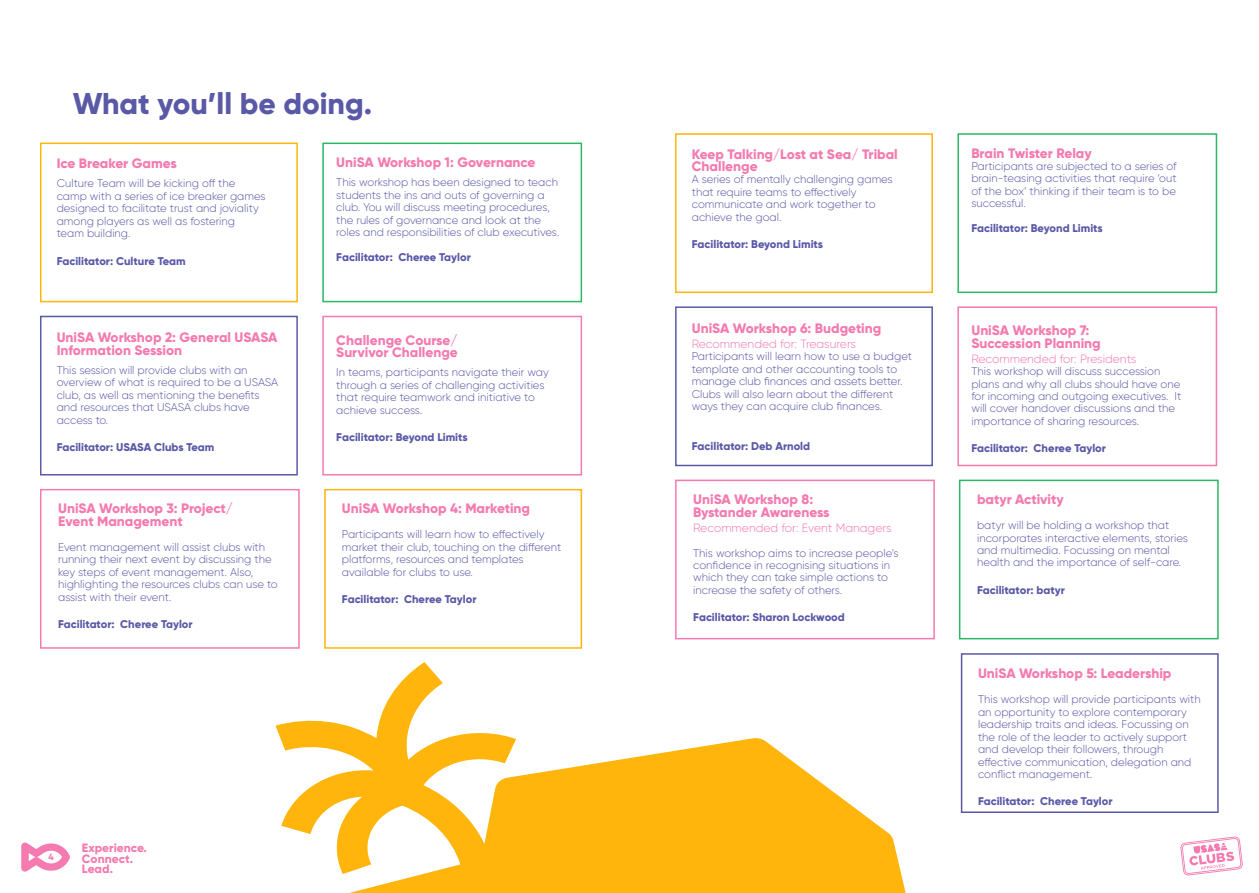
<style>
.page{position:relative;width:1259px;height:893px;background:#fff}
.page>*{position:absolute;margin:0;border:0;box-sizing:border-box;transform-origin:0 0}
.t1{font:800 30px "Gilroy";color:#5a59a8}
.t2{font:800 13.65px/12.5px "Gilroy";color:#f47ab0}
.t3{font:300 12px "Gilroy";color:#f47ab0}
.t4{font:800 12px/10.6px "Gilroy";color:#f47ab0}
.t5{font:300 11.25px/12.5px "Gilroy";color:#5a59a8}
.t6{font:800 11.25px "Gilroy";color:#5a59a8}
.t7{font:800 9px "Gilroy";color:#f47ab0}
</style>
<div class="page">
<svg style="left:21px;top:842px;width:49px;height:30px"></svg>
<svg style="left:1180px;top:836px;width:62px;height:39px"></svg>
<div style="left:40px;top:143px;width:258px;height:159px;border:2px solid #ffb50c"></div>
<div style="left:322px;top:143px;width:260px;height:159px;border:2px solid #2ab865"></div>
<div style="left:959px;top:480px;width:259px;height:159px;border:2px solid #2ab865"></div>
<div style="left:40px;top:316px;width:258px;height:159px;border:2px solid #5a59a8"></div>
<div style="left:961px;top:653px;width:257px;height:160px;border:2px solid #5a59a8"></div>
<div style="left:322px;top:316px;width:260px;height:159px;border:2px solid #f47ab0"></div>
<div style="left:40px;top:489px;width:260px;height:160px;border:2px solid #f47ab0"></div>
<div style="left:324px;top:489px;width:258px;height:160px;border:2px solid #ffb50c"></div>
<div style="left:675px;top:133px;width:258px;height:160px;border:2px solid #ffb50c"></div>
<div style="left:957px;top:133px;width:260px;height:160px;border:2px solid #2ab865"></div>
<div style="left:675px;top:306px;width:258px;height:160px;border:2px solid #5a59a8"></div>
<div style="left:957px;top:306px;width:260px;height:160px;border:2px solid #f47ab0"></div>
<div style="left:675px;top:480px;width:260px;height:159px;border:2px solid #f47ab0"></div>
<svg style="left:275px;top:662px;width:850px;height:231px"></svg>
<h1 class="t1" style="left:73px;top:85px;width:301px">What you’ll be doing.</h1>
<p class="t2" style="left:57px;top:157px;width:122px">Ice Breaker Games</p>
<p class="t5" style="left:57px;top:177px;width:210px">Culture Team will be kicking off the camp with a series of ice breaker games designed to facilitate trust and joviality among players as well as fostering<br>team building.</p>
<p class="t6" style="left:57px;top:254px;width:130px">Facilitator: Culture Team</p>
<p class="t2" style="left:336px;top:156px;width:201px">UniSA Workshop 1: Governance</p>
<p class="t5" style="left:336px;top:176px;width:224px">This workshop has been designed to teach students the ins and outs of governing a club. You will discuss meeting procedures, the rules of governance and look at the roles and responsibilities of club executives.</p>
<p class="t6" style="left:336px;top:250px;width:136px">Facilitator: Cheree Taylor</p>
<p class="t2" style="left:57px;top:331px;width:222px">UniSA Workshop 2: General USASA<br>Information Session</p>
<p class="t5" style="left:57px;top:364px;width:223px">This session will provide clubs with an overview of what is required to be a USASA club, as well as mentioning the benefits and resources that USASA clubs have access to.</p>
<p class="t6" style="left:57px;top:440px;width:159px">Facilitator: USASA Clubs Team</p>
<p class="t2" style="left:58px;top:502px;width:176px">UniSA Workshop 3: Project/<br>Event Management</p>
<p class="t5" style="left:58px;top:540px;width:221px">Event management will assist clubs with running their next event by discussing the key steps of event management. Also, highlighting the resources clubs can use to assist with their event.</p>
<p class="t6" style="left:58px;top:617px;width:136px">Facilitator: Cheree Taylor</p>
<p class="t2" style="left:336px;top:333px;width:123px">Challenge Course/<br>Survivor Challenge</p>
<p class="t5" style="left:336px;top:366px;width:214px">In teams, participants navigate their way through a series of challenging activities that require teamwork and initiative to achieve success.</p>
<p class="t6" style="left:336px;top:430px;width:133px">Facilitator: Beyond Limits</p>
<p class="t2" style="left:342px;top:502px;width:190px">UniSA Workshop 4: Marketing</p>
<p class="t5" style="left:342px;top:528px;width:221px">Participants will learn how to effectively market their club, touching on the different platforms, resources and templates available for clubs to use.</p>
<p class="t6" style="left:342px;top:592px;width:136px">Facilitator: Cheree Taylor</p>
<p class="t7" style="left:49px;top:851px;width:7px">4</p>
<p class="t4" style="left:82px;top:843px;width:67px">Experience.<br>Connect.<br>Lead.</p>
<p class="t2" style="left:692px;top:147px;width:207px">Keep Talking/Lost at Sea/ Tribal<br>Challenge</p>
<p class="t5" style="left:692px;top:173px;width:202px">A series of mentally challenging games that require teams to effectively communicate and work together to achieve the goal.</p>
<p class="t6" style="left:692px;top:237px;width:133px">Facilitator: Beyond Limits</p>
<p class="t2" style="left:692px;top:322px;width:191px">UniSA Workshop 6: Budgeting</p>
<p class="t3" style="left:692px;top:336px;width:166px">Recommended for: Treasurers</p>
<p class="t5" style="left:692px;top:350px;width:222px">Participants will learn how to use a budget template and other accounting tools to manage club finances and assets better.<br>Clubs will also learn about the different ways they can acquire club finances.</p>
<p class="t6" style="left:692px;top:439px;width:120px">Facilitator: Deb Arnold</p>
<p class="t2" style="left:693px;top:493px;width:138px">UniSA Workshop 8:<br>Bystander Awareness</p>
<p class="t3" style="left:693px;top:520px;width:200px">Recommended for: Event Managers</p>
<p class="t5" style="left:693px;top:546px;width:207px">This workshop aims to increase people’s confidence in recognising situations in which they can take simple actions to increase the safety of others.</p>
<p class="t6" style="left:693px;top:610px;width:153px">Facilitator: Sharon Lockwood</p>
<p class="t2" style="left:971px;top:147px;width:122px">Brain Twister Relay</p>
<p class="t5" style="left:971px;top:160px;width:207px;text-align:justify">Participants are subjected to a series of brain-teasing activities that require ‘out of the box’ thinking if their team is to be successful.</p>
<p class="t6" style="left:971px;top:221px;width:133px">Facilitator: Beyond Limits</p>
<p class="t2" style="left:971px;top:324px;width:131px">UniSA Workshop 7:<br>Succession Planning</p>
<p class="t3" style="left:971px;top:351px;width:166px">Recommended for: Presidents</p>
<p class="t5" style="left:971px;top:365px;width:211px">This workshop will discuss succession plans and why all clubs should have one for incoming and outgoing executives. It will cover handover discussions and the importance of sharing resources.</p>
<p class="t6" style="left:971px;top:441px;width:136px">Facilitator: Cheree Taylor</p>
<p class="t2" style="left:977px;top:493px;width:88px">batyr Activity</p>
<p class="t5" style="left:977px;top:519px;width:212px">batyr will be holding a workshop that incorporates interactive elements, stories and multimedia. Focussing on mental health and the importance of self-care.</p>
<p class="t6" style="left:977px;top:583px;width:89px">Facilitator: batyr</p>
<p class="t2" style="left:978px;top:667px;width:195px">UniSA Workshop 5: Leadership</p>
<p class="t5" style="left:978px;top:693px;width:224px">This workshop will provide participants with an opportunity to explore contemporary leadership traits and ideas. Focussing on the role of the leader to actively support and develop their followers, through effective communication, delegation and conflict management.</p>
<p class="t6" style="left:978px;top:794px;width:136px">Facilitator: Cheree Taylor</p>
</div>
